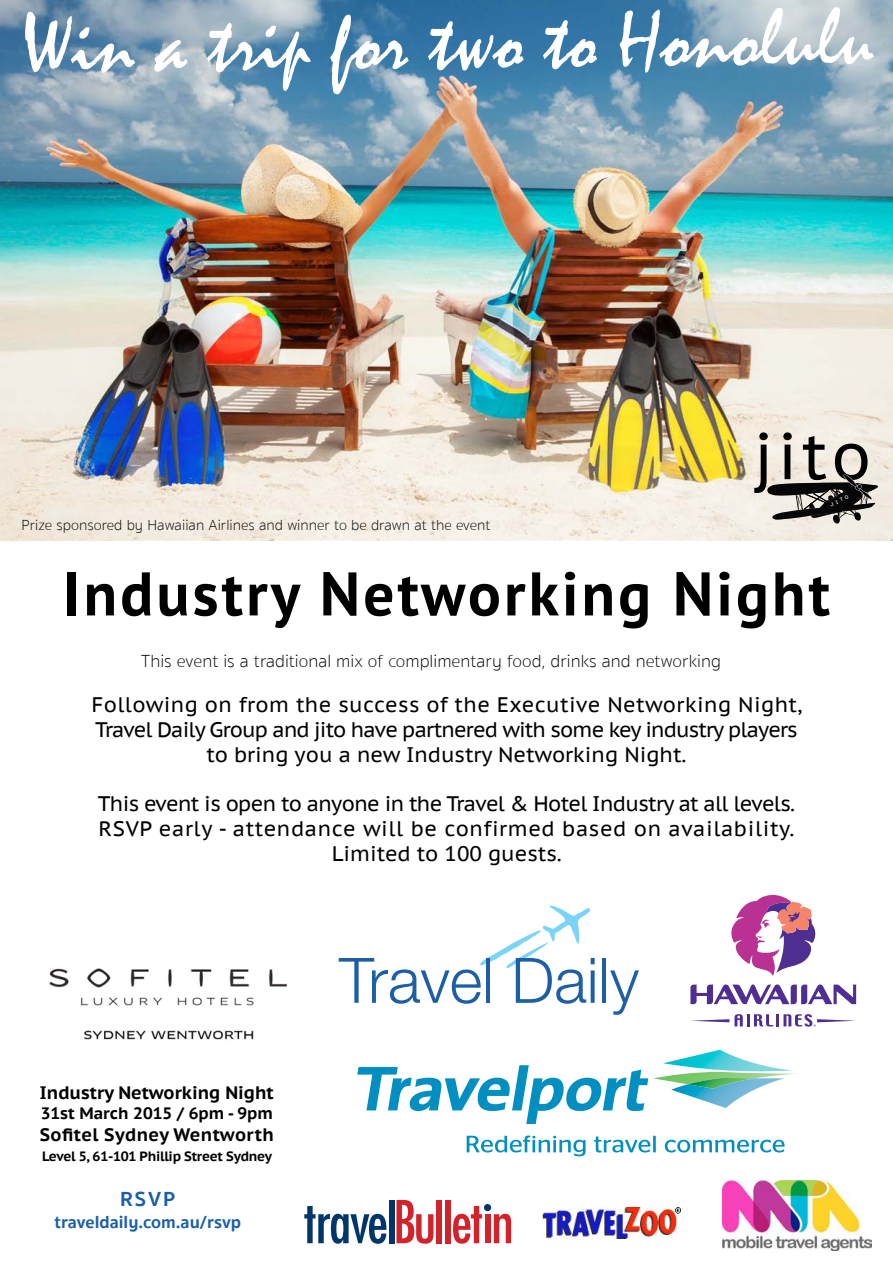
<style>
.page{position:relative;width:893px;height:1263px;background:#fff}
.page>*{position:absolute;margin:0;border:0;box-sizing:border-box;transform-origin:0 0}
.t1{font:84px "Mistral";color:#fff}
.t2{font:65.85px "PT Sans Caption";color:#000}
.t3{font:700 61.5px "PT Sans";letter-spacing:.05em;color:#000}
.t4{font:21px/25.2px "PT Sans Caption";color:#000;text-align:center}
.t5{font:700 21px "Sukhumvit Set";color:#1a5fa8}
.t6{font:100 18px "Sukhumvit Set";color:#000}
.t7{font:700 18px "PT Sans Caption";color:#000}
.t8{font:700 18px "Sukhumvit Set";color:#1a5fa8}
.t9{font:700 18px "PT Sans Caption";letter-spacing:.02em;color:#000}
.t10{font:700 16.5px "PT Sans Caption";color:#000}
.t11{font:100 15px "Sukhumvit Set";color:#000}
.t12{font:700 13.5px "PT Sans Caption";letter-spacing:-.02em;color:#000}
.t13{font:6.9px "Orator Std";color:#fcfcfc;scale:1.21 1}
</style>
<div class="page">
<img style="left:0;top:0;width:893px;height:540px">
<svg style="left:357px;top:1050px;width:438px;height:74px"></svg>
<svg style="left:467px;top:1135px;width:118px;height:21px"></svg>
<svg style="left:594px;top:1136px;width:62px;height:16px"></svg>
<svg style="left:665px;top:1140px;width:119px;height:12px"></svg>
<img style="left:723px;top:1180px;width:148px;height:70px">
<svg style="left:766px;top:474px;width:114px;height:50px;background:#8b8882"></svg>
<div style="left:389px;top:1200px;width:5px;height:43px;background:#00366b"></div>
<div style="left:484px;top:1204px;width:7px;height:7px;background:#00366b;border-radius:50%"></div>
<svg style="left:396px;top:1200px;width:37px;height:44px"></svg>
<div style="left:436px;top:1200px;width:6px;height:43px;background:#d2232a"></div>
<div style="left:445px;top:1200px;width:6px;height:43px;background:#d2232a"></div>
<svg style="left:453px;top:1206px;width:29px;height:38px"></svg>
<div style="left:485px;top:1214px;width:5px;height:29px;background:#d2232a"></div>
<svg style="left:494px;top:1214px;width:17px;height:29px"></svg>
<svg style="left:304px;top:1206px;width:82px;height:38px"></svg>
<svg style="left:731px;top:894px;width:85px;height:82px"></svg>
<svg style="left:690px;top:984px;width:166px;height:20px"></svg>
<svg style="left:691px;top:1014px;width:165px;height:12px"></svg>
<img style="left:542px;top:1207px;width:138px;height:32px">
<svg style="left:339px;top:906px;width:256px;height:98px"></svg>
<hr style="left:602px;top:958px;width:4px;height:45px;background:#1d5fa6">
<svg style="left:610px;top:970px;width:29px;height:45px"></svg>
<img style="left:49px;top:968px;width:239px;height:72px">
<h1 class="t1" style="left:21px;top:3px;width:853px;rotate:-1deg">Win a trip for two to Honolulu</h1>
<p class="t11" style="left:22px;top:514px;width:470px">Prize sponsored by Hawaiian Airlines and winner to be drawn at the event</p>
<h2 class="t2" style="left:753px;top:413px;width:119px">jito</h2>
<p class="t13" style="left:827px;top:501px;width:19px;rotate:-27deg">jito</p>
<h3 class="t3" style="left:63px;top:553px;width:768px">Industry Networking Night</h3>
<p class="t6" style="left:141px;top:649px;width:581px">This event is a traditional mix of complimentary food, drinks and networking</p>
<p class="t4" style="left:91px;top:691px;width:712px">Following on from the success of the Executive Networking Night,<br>Travel Daily Group and jito have partnered with some key industry players to bring you a new Industry Networking Night.</p>
<p class="t4" style="left:98px;top:790px;width:699px">This event is open to anyone in the Travel &amp; Hotel Industry at all levels.<br>RSVP early - attendance will be confirmed based on availability.<br>Limited to 100 guests.</p>
<p class="t7" style="left:40px;top:1081px;width:235px">Industry Networking Night</p>
<p class="t10" style="left:41px;top:1102px;width:234px">31st March 2015 / 6pm - 9pm</p>
<p class="t9" style="left:40px;top:1122px;width:236px">Sofitel Sydney Wentworth</p>
<p class="t12" style="left:42px;top:1147px;width:231px">Level 5, 61-101 Phillip Street Sydney</p>
<p class="t5" style="left:120px;top:1183px;width:57px">RSVP</p>
<p class="t8" style="left:54px;top:1208px;width:188px">traveldaily.com.au/rsvp</p>
</div>
